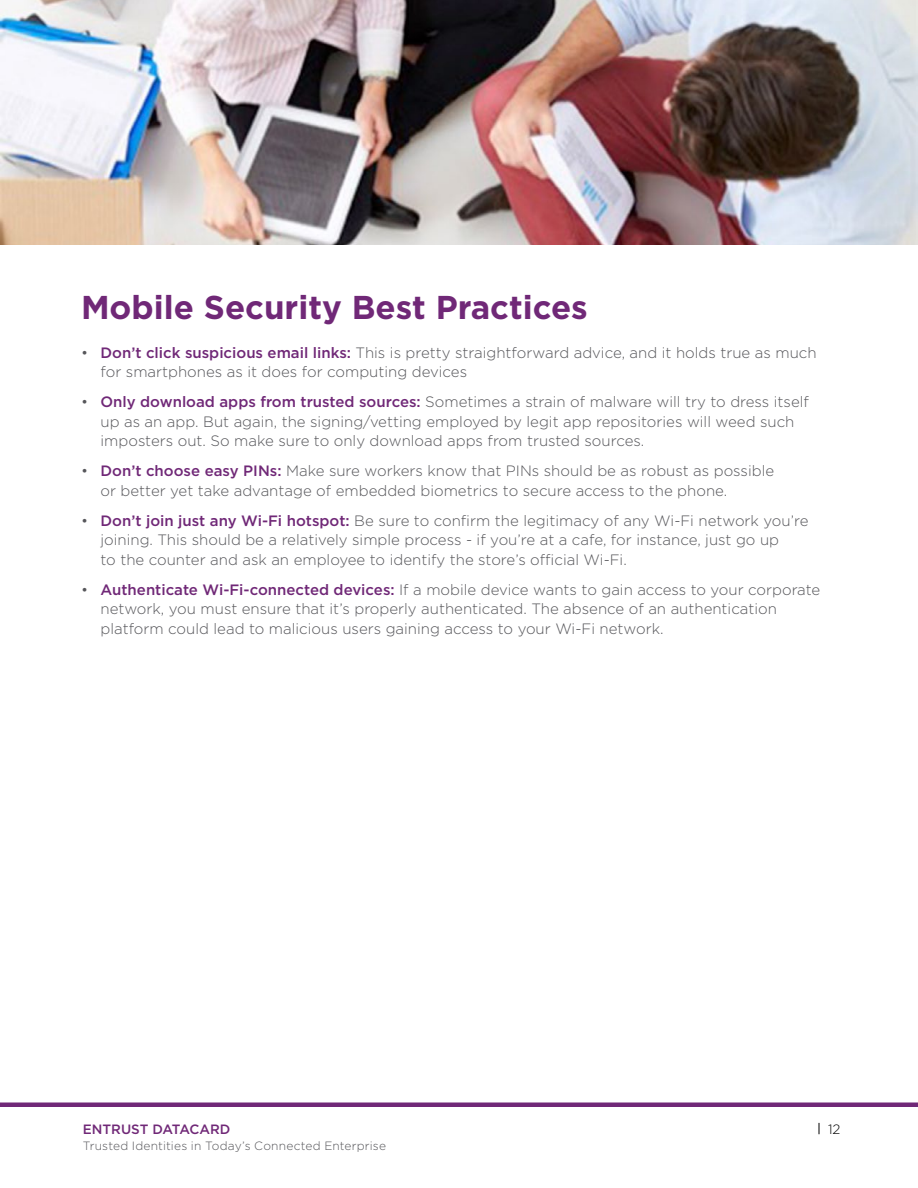
<style>
.page{position:relative;width:918px;height:1188px;background:#fff}
.page>*{position:absolute;margin:0;border:0;box-sizing:border-box;transform-origin:0 0}
.t1{font:700 33px "Gotham";color:#702877}
.t2{font:300 15px/19.5px "Gotham";color:#56565a}
.t3{font:500 13.5px "Gotham";color:#702877}
.t4{font:300 13.5px "Gotham";color:#000}
.t5{font:300 12px "Gotham";letter-spacing:.015em;color:#56565a}
.s1{font-weight:500;color:#702877}
</style>
<div class="page">
<div style="left:0;top:1102px;width:918px;height:5px;background:#702877"></div>
<img style="left:0;top:0;width:918px;height:245px">
<p class="t1" style="left:81px;top:288px;width:508px">Mobile Security Best Practices</p>
<p class="t2" style="left:100px;top:343px;width:718px;text-indent:-20px">• <span class="s1">Don’t click suspicious email links:</span> This is pretty straightforward advice, and it holds true as much for smartphones as it does for computing devices</p>
<p class="t2" style="left:100px;top:392px;width:710px;text-indent:-20px">• <span class="s1">Only download apps from trusted sources:</span> Sometimes a strain of malware will try to dress itself up as an app. But again, the signing/vetting employed by legit app repositories will weed such imposters out. So make sure to only download apps from trusted sources.</p>
<p class="t2" style="left:100px;top:461px;width:675px;text-indent:-20px">• <span class="s1">Don’t choose easy PINs:</span> Make sure workers know that PINs should be as robust as possible or better yet take advantage of embedded biometrics to secure access to the phone.</p>
<p class="t2" style="left:100px;top:511px;width:710px;text-indent:-20px">• <span class="s1">Don’t join just any Wi-Fi hotspot:</span> Be sure to confirm the legitimacy of any Wi-Fi network you’re joining. This should be a relatively simple process - if you’re at a cafe, for instance, just go up<br>to the counter and ask an employee to identify the store’s official Wi-Fi.</p>
<p class="t2" style="left:100px;top:580px;width:721px;text-indent:-20px">• <span class="s1">Authenticate Wi-Fi-connected devices:</span> If a mobile device wants to gain access to your corporate network, you must ensure that it’s properly authenticated. The absence of an authentication platform could lead to malicious users gaining access to your Wi-Fi network.</p>
<p class="t3" style="left:83px;top:1122px;width:149px">ENTRUST DATACARD</p>
<p class="t4" style="left:828px;top:1122px;width:14px">12</p>
<p class="t5" style="left:83px;top:1139px;width:305px">Trusted Identities in Today’s Connected Enterprise</p>
</div>
